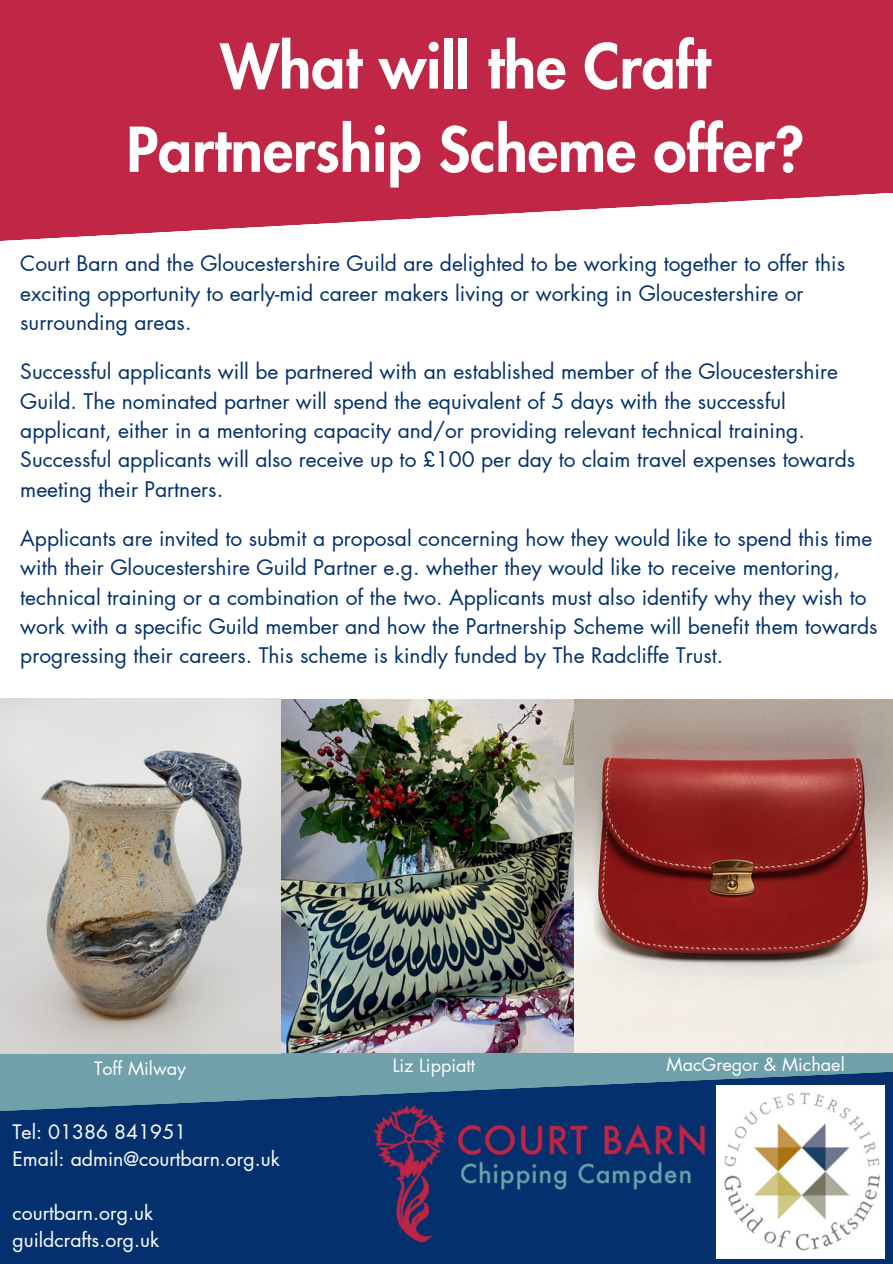
<style>
.page{position:relative;width:893px;height:1264px;background:#fff}
.page>*{position:absolute;margin:0;border:0;box-sizing:border-box;transform-origin:0 0}
.t1{font:800 60px/83.2px "Futura LT Pro";color:#fff;text-align:center}
.t2{font:21px/29.2px "Futura LT Pro";color:#04316d}
.t3{font:19.5px/27px "Futura LT Pro";color:#fff}
.t4{font:18px "Futura LT Pro";color:#fefefd}
</style>
<div class="page">
<div style="left:0;top:808px;width:892px;height:455px;background:#70a1ab"></div>
<svg style="left:0;top:0;width:892px;height:241px;background:#c63b58"></svg>
<svg style="left:0;top:1072px;width:892px;height:191px;fill:#04316d"></svg>
<img style="left:373px;top:1103px;width:336px;height:141px">
<img style="left:716px;top:1085px;width:168px;height:173px">
<img style="left:0;top:698px;width:892px;height:355px">
<h1 class="t1" style="left:108px;top:9px;width:679px">What will the Craft<br>Partnership Scheme offer?</h1>
<p class="t1" style="left:126px;top:27px;width:679px">What will the Craft<br>Partnership Scheme offer?</p>
<p class="t2" style="left:20px;top:250px;width:826px">Court Barn and the Gloucestershire Guild are delighted to be working together to offer this exciting opportunity to early-mid career makers living or working in Gloucestershire or surrounding areas.</p>
<p class="t2" style="left:20px;top:358px;width:836px">Successful applicants will be partnered with an established member of the Gloucestershire Guild. The nominated partner will spend the equivalent of 5 days with the successful applicant, either in a mentoring capacity and/or providing relevant technical training.<br>Successful applicants will also receive up to £100 per day to claim travel expenses towards meeting their Partners.</p>
<p class="t2" style="left:20px;top:524px;width:858px">Applicants are invited to submit a proposal concerning how they would like to spend this time with their Gloucestershire Guild Partner e.g. whether they would like to receive mentoring, technical training or a combination of the two. Applicants must also identify why they wish to work with a specific Guild member and how the Partnership Scheme will benefit them towards progressing their careers. This scheme is kindly funded by The Radcliffe Trust.</p>
<p class="t4" style="left:94px;top:1060px;width:93px">Toff Milway</p>
<p class="t4" style="left:393px;top:1057px;width:84px">Liz Lippiatt</p>
<p class="t4" style="left:666px;top:1055px;width:180px">MacGregor &amp; Michael</p>
<h2 class="t3" style="left:12px;top:1119px;width:269px">Tel: 01386 841951<br>Email: admin@courtbarn.org.uk</h2>
<h2 class="t3" style="left:12px;top:1200px;width:148px">courtbarn.org.uk guildcrafts.org.uk</h2>
</div>
